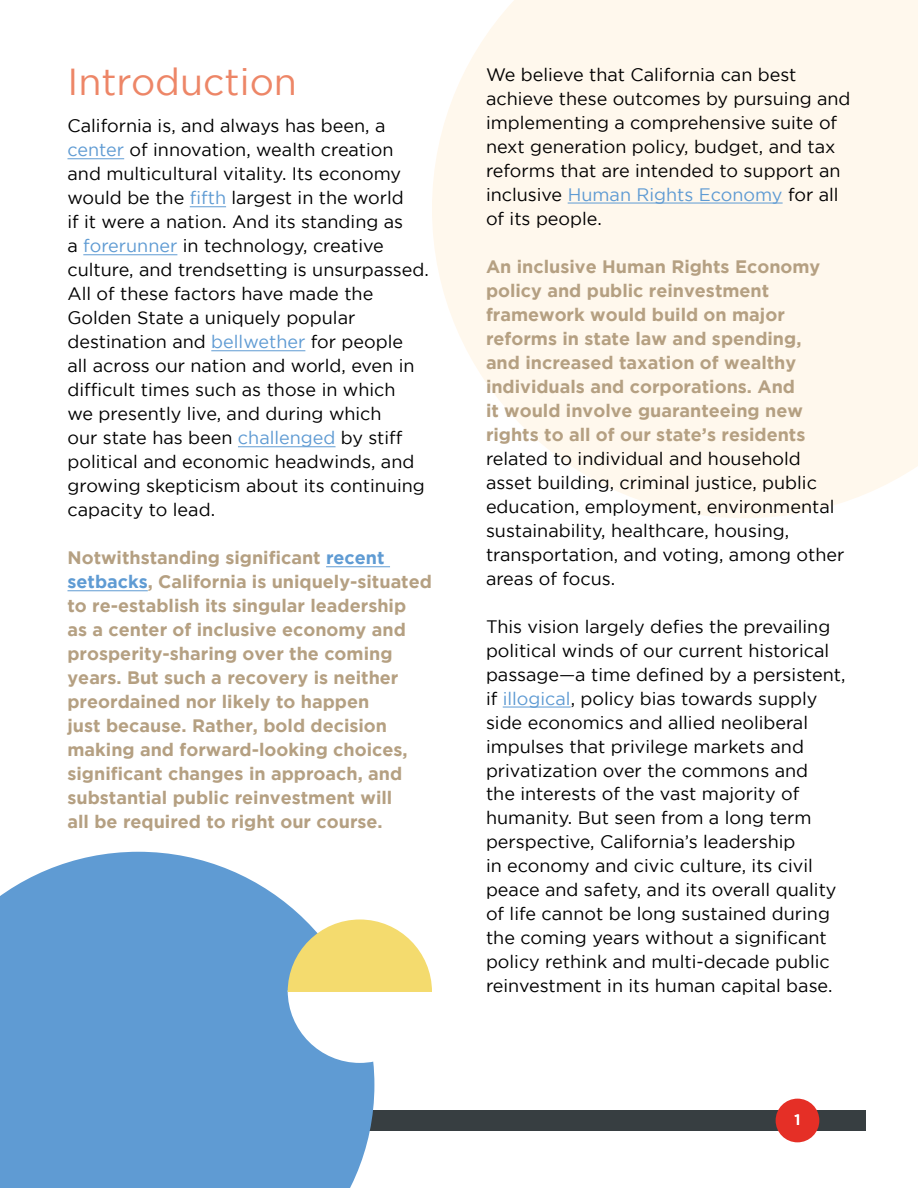
<style>
.page{position:relative;width:918px;height:1188px;background:#fff}
.page>*{position:absolute;margin:0;border:0;box-sizing:border-box;transform-origin:0 0}
.t1{font:37.5px "Gotham";color:#ed8667}
.t2{font:18px/24px "Gotham";color:#000}
.t3{font:700 18px/24px "Gotham";color:#b5a082}
.t4{font:500 15px "Gotham";color:#fff}
.s1{color:#5f9bd3}
</style>
<div class="page">
<div style="left:54px;top:1110px;width:811px;height:21px;background:#373e41"></div>
<div style="left:776px;top:1099px;width:43px;height:43px;background:#e52f26;border-radius:50%"></div>
<svg style="left:432px;top:0;width:486px;height:518px;background:#fef8ef"></svg>
<hr style="left:68px;top:159px;width:56px;height:1px;background:#5f9bd3">
<hr style="left:190px;top:207px;width:36px;height:1px;background:#5f9bd3">
<hr style="left:83px;top:255px;width:94px;height:1px;background:#5f9bd3">
<hr style="left:211px;top:351px;width:94px;height:1px;background:#5f9bd3">
<hr style="left:238px;top:447px;width:98px;height:1px;background:#5f9bd3">
<hr style="left:326px;top:567px;width:64px;height:1px;background:#5f9bd3">
<hr style="left:68px;top:591px;width:80px;height:1px;background:#5f9bd3">
<hr style="left:568px;top:203px;width:215px;height:1px;background:#5f9bd3">
<hr style="left:503px;top:707px;width:68px;height:1px;background:#5f9bd3">
<svg style="left:0;top:852px;width:374px;height:336px;background:#6ea4d7"></svg>
<svg style="left:288px;top:920px;width:144px;height:143px"></svg>
<h1 class="t1" style="left:68px;top:61px;width:231px">Introduction</h1>
<p class="t2" style="left:68px;top:114px;width:363px">California is, and always has been, a <span class="s1">center</span> of innovation, wealth creation and multicultural vitality. Its economy would be the <span class="s1">fifth</span> largest in the world<br>if it were a nation. And its standing as<br>a <span class="s1">forerunner</span> in technology, creative culture, and trendsetting is unsurpassed.<br>All of these factors have made the Golden State a uniquely popular destination and <span class="s1">bellwether</span> for people<br>all across our nation and world, even in difficult times such as those in which<br>we presently live, and during which<br>our state has been <span class="s1">challenged</span> by stiff political and economic headwinds, and growing skepticism about its continuing capacity to lead.</p>
<p class="t3" style="left:68px;top:545px;width:366px">Notwithstanding significant <span class="s1">recent setbacks</span>, California is uniquely-situated to re-establish its singular leadership<br>as a center of inclusive economy and prosperity-sharing over the coming years. But such a recovery is neither preordained nor likely to happen<br>just because. Rather, bold decision making and forward-looking choices, significant changes in approach, and substantial public reinvestment will<br>all be required to right our course.</p>
<p class="t2" style="left:486px;top:62px;width:366px">We believe that California can best achieve these outcomes by pursuing and implementing a comprehensive suite of next generation policy, budget, and tax reforms that are intended to support an inclusive <span class="s1">Human Rights Economy</span> for all of its people.</p>
<p class="t3" style="left:486px;top:254px;width:336px">An inclusive Human Rights Economy policy and public reinvestment framework would build on major reforms in state law and spending, and increased taxation of wealthy individuals and corporations. And<br>it would involve guaranteeing new rights to all of our state’s residents</p>
<p class="t2" style="left:486px;top:446px;width:360px">related to individual and household asset building, criminal justice, public education, employment, environmental sustainability, healthcare, housing, transportation, and voting, among other areas of focus.</p>
<p class="t2" style="left:486px;top:614px;width:361px">This vision largely defies the prevailing political winds of our current historical passage—a time defined by a persistent, if <span class="s1">illogical</span>, policy bias towards supply side economics and allied neoliberal impulses that privilege markets and privatization over the commons and<br>the interests of the vast majority of humanity. But seen from a long term perspective, California’s leadership<br>in economy and civic culture, its civil peace and safety, and its overall quality of life cannot be long sustained during the coming years without a significant policy rethink and multi-decade public reinvestment in its human capital base.</p>
<p class="t4" style="left:795px;top:1111px;width:7px">1</p>
</div>
